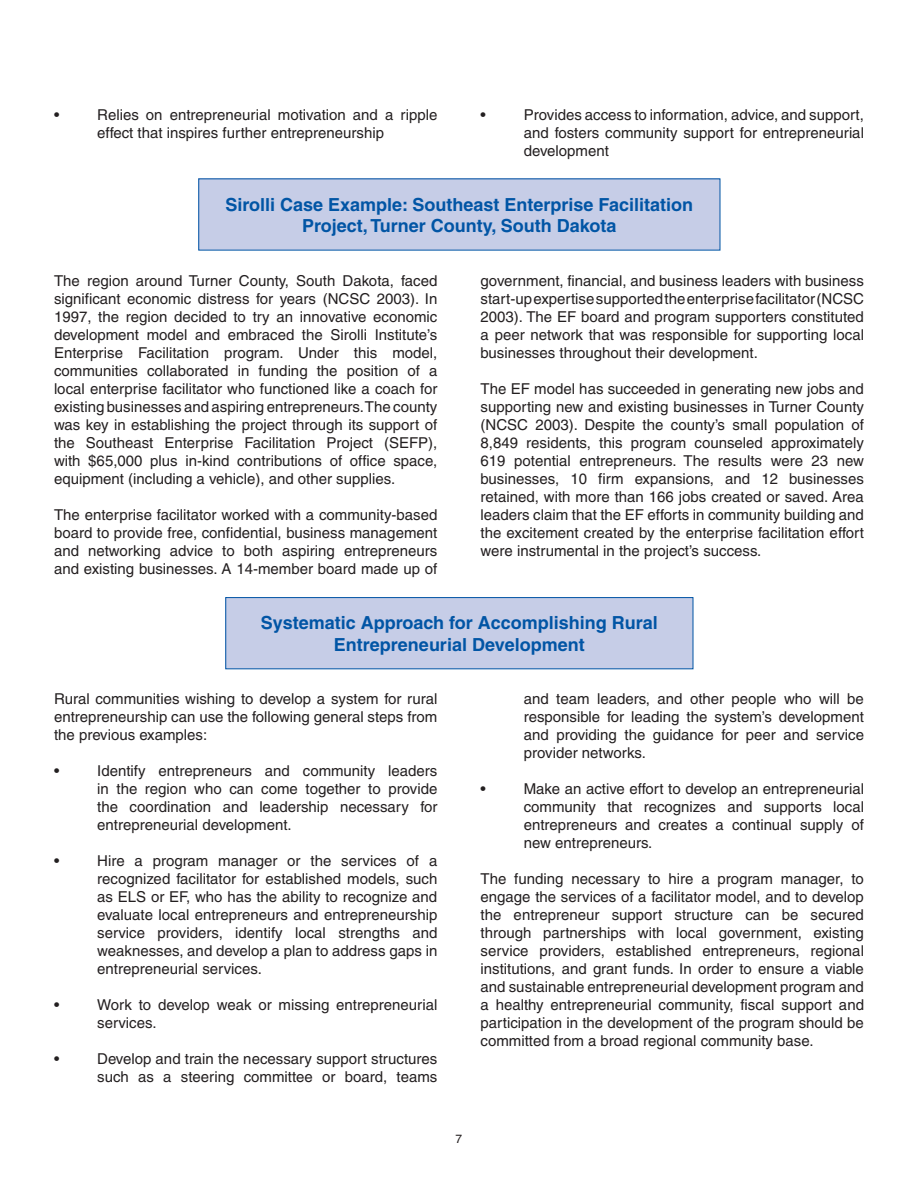
<style>
.page{position:relative;width:918px;height:1188px;background:#fff}
.page>*{position:absolute;margin:0;border:0;box-sizing:border-box;transform-origin:0 0}
.t1{font:700 18px/21.6px "Helvetica";color:#0155a5;text-align:center}
.t2{font:15px/18px "Helvetica";color:#231f20;text-align:justify}
.t3{font:12px "Helvetica";color:#231f20}
</style>
<div class="page">
<div style="left:199px;top:179px;width:521px;height:71px;background:#c6cde7"></div>
<div style="left:226px;top:598px;width:467px;height:71px;background:#c6cde7"></div>
<div style="left:225px;top:597px;width:468px;height:72px;border:1px solid #0155a5"></div>
<p class="t2" style="left:54px;top:105px;width:7px">•</p>
<p class="t2" style="left:97px;top:105px;width:342px">Relies on entrepreneurial motivation and a ripple effect that inspires further entrepreneurship</p>
<p class="t2" style="left:481px;top:105px;width:7px">•</p>
<p class="t2" style="left:524px;top:105px;width:342px">Provides access to information, advice, and support, and fosters community support for entrepreneurial development</p>
<p class="t1" style="left:226px;top:193px;width:469px">Sirolli Case Example: Southeast Enterprise Facilitation<br>Project, Turner County, South Dakota</p>
<p class="t2" style="left:54px;top:272px;width:385px">The region around Turner County, South Dakota, faced significant economic distress for years (NCSC 2003). In 1997, the region decided to try an innovative economic development model and embraced the Sirolli Institute’s Enterprise Facilitation program. Under this model, communities collaborated in funding the position of a local enterprise facilitator who functioned like a coach for existing businesses and aspiring entrepreneurs. The county was key in establishing the project through its support of the Southeast Enterprise Facilitation Project (SEFP), with $65,000 plus in-kind contributions of office space, equipment (including a vehicle), and other supplies.</p>
<p class="t2" style="left:54px;top:506px;width:385px">The enterprise facilitator worked with a community-based board to provide free, confidential, business management and networking advice to both aspiring entrepreneurs and existing businesses. A 14-member board made up of</p>
<p class="t2" style="left:481px;top:272px;width:385px">government, financial, and business leaders with business start-up expertise supported the enterprise facilitator (NCSC 2003). The EF board and program supporters constituted a peer network that was responsible for supporting local businesses throughout their development.</p>
<p class="t2" style="left:481px;top:380px;width:385px">The EF model has succeeded in generating new jobs and supporting new and existing businesses in Turner County (NCSC 2003). Despite the county’s small population of 8,849 residents, this program counseled approximately 619 potential entrepreneurs. The results were 23 new businesses, 10 firm expansions, and 12 businesses retained, with more than 166 jobs created or saved. Area leaders claim that the EF efforts in community building and the excitement created by the enterprise facilitation effort were instrumental in the project’s success.</p>
<p class="t1" style="left:261px;top:612px;width:399px">Systematic Approach for Accomplishing Rural<br>Entrepreneurial Development</p>
<p class="t2" style="left:524px;top:690px;width:342px">and team leaders, and other people who will be responsible for leading the system’s development and providing the guidance for peer and service provider networks.</p>
<p class="t2" style="left:481px;top:780px;width:7px">•</p>
<p class="t2" style="left:524px;top:780px;width:342px">Make an active effort to develop an entrepreneurial community that recognizes and supports local entrepreneurs and creates a continual supply of new entrepreneurs.</p>
<p class="t2" style="left:481px;top:870px;width:385px">The funding necessary to hire a program manager, to engage the services of a facilitator model, and to develop the entrepreneur support structure can be secured through partnerships with local government, existing service providers, established entrepreneurs, regional institutions, and grant funds. In order to ensure a viable and sustainable entrepreneurial development program and a healthy entrepreneurial community, fiscal support and participation in the development of the program should be committed from a broad regional community base.</p>
<p class="t2" style="left:54px;top:690px;width:385px">Rural communities wishing to develop a system for rural entrepreneurship can use the following general steps from the previous examples:</p>
<p class="t2" style="left:54px;top:762px;width:7px">•</p>
<p class="t2" style="left:97px;top:762px;width:342px">Identify entrepreneurs and community leaders in the region who can come together to provide the coordination and leadership necessary for entrepreneurial development.</p>
<p class="t2" style="left:54px;top:852px;width:7px">•</p>
<p class="t2" style="left:97px;top:852px;width:342px">Hire a program manager or the services of a recognized facilitator for established models, such as ELS or EF, who has the ability to recognize and evaluate local entrepreneurs and entrepreneurship service providers, identify local strengths and weaknesses, and develop a plan to address gaps in entrepreneurial services.</p>
<p class="t2" style="left:54px;top:996px;width:7px">•</p>
<p class="t2" style="left:97px;top:996px;width:342px">Work to develop weak or missing entrepreneurial services.</p>
<p class="t2" style="left:54px;top:1050px;width:7px">•</p>
<p class="t2" style="left:97px;top:1050px;width:342px">Develop and train the necessary support structures such as a steering committee or board, teams</p>
<p class="t3" style="left:456px;top:1131px;width:8px">7</p>
</div>
